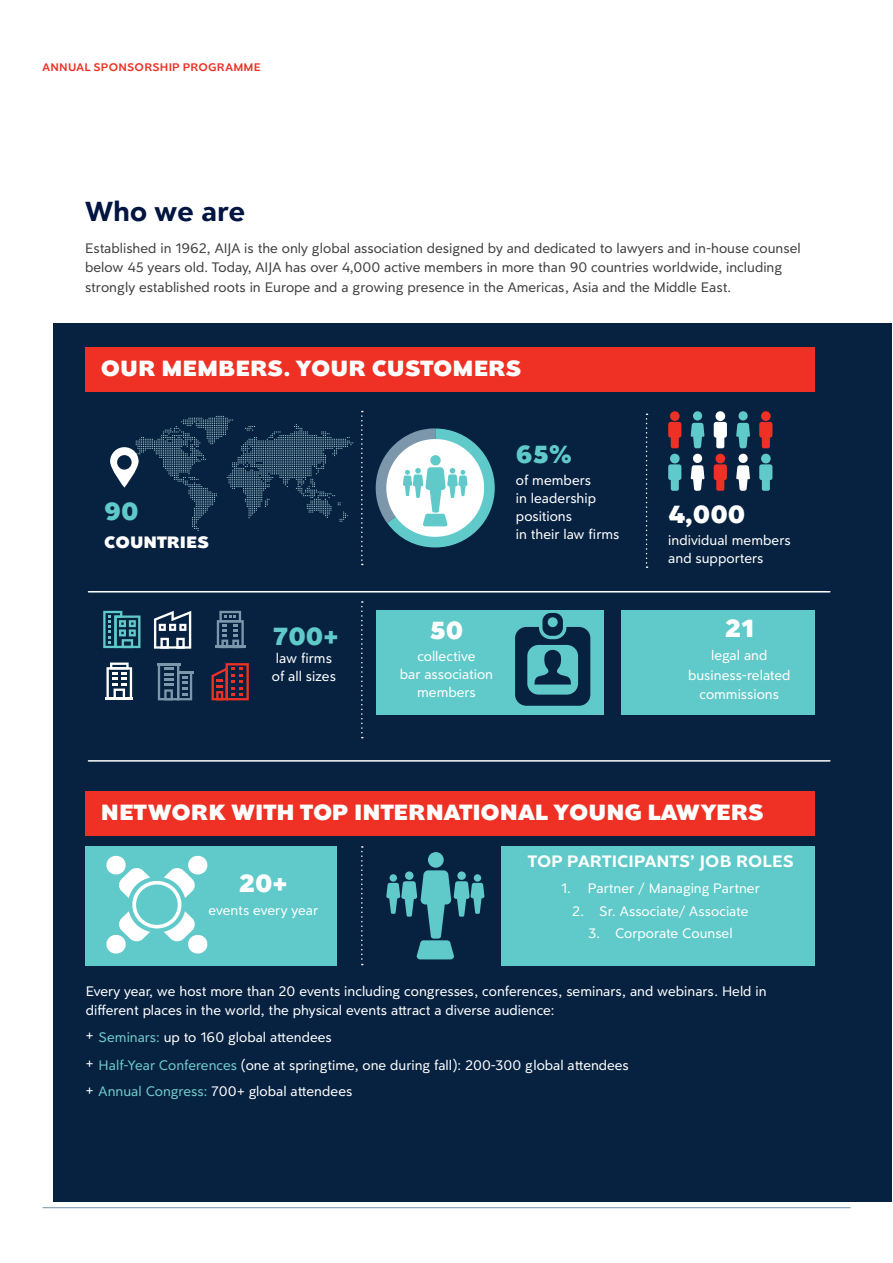
<style>
.page{position:relative;width:893px;height:1263px;background:#fff}
.page>*{position:absolute;margin:0;border:0;box-sizing:border-box;transform-origin:0 0}
.t1{font:700 30px "Clarika Grotesque";color:#001541}
.t2{font:900 27px "Clarika Grotesque";color:#fff}
.t3{font:900 27px "Clarika Grotesque";color:#5fcac9}
.t4{font:900 24px "Clarika Grotesque";color:#fff}
.t5{font:700 18px "Clarika Grotesque";letter-spacing:.005em;color:#fff}
.t6{font:900 18px "Clarika Grotesque";color:#fff}
.t7{font:15px/18px "Clarika Grotesque";color:#fff}
.t8{font:15px/19.5px "Clarika Grotesque";color:#414042}
.t9{font:600 12px "Clarika Grotesque";letter-spacing:.02em;color:#ee3124}
.s1{color:#70cacb}
</style>
<div class="page">
<hr style="left:43px;top:1207px;width:807px;height:1px;background:#7094aa">
<div style="left:53px;top:323px;width:839px;height:878px;background:#072241"></div>
<hr style="left:88px;top:591px;width:742px;height:1px;background:#fff">
<div style="left:85px;top:347px;width:730px;height:45px;background:#ee3124"></div>
<div style="left:693px;top:411px;width:9px;height:9px;background:#5fcac9;border-radius:50%"></div>
<svg style="left:691px;top:423px;width:13px;height:25px"></svg>
<div style="left:693px;top:454px;width:9px;height:9px;background:#fff;border-radius:50%"></div>
<svg style="left:691px;top:465px;width:13px;height:26px"></svg>
<div style="left:738px;top:411px;width:10px;height:9px;background:#5fcac9;border-radius:50%"></div>
<svg style="left:736px;top:423px;width:14px;height:25px"></svg>
<div style="left:738px;top:454px;width:10px;height:9px;background:#fff;border-radius:50%"></div>
<svg style="left:736px;top:465px;width:14px;height:26px"></svg>
<svg style="left:668px;top:422px;width:13px;height:26px"></svg>
<div style="left:670px;top:411px;width:10px;height:10px;background:#ee3124;border-radius:50%"></div>
<svg style="left:668px;top:464px;width:13px;height:27px"></svg>
<div style="left:670px;top:454px;width:10px;height:9px;background:#5fcac9;border-radius:50%"></div>
<svg style="left:714px;top:422px;width:13px;height:26px"></svg>
<div style="left:715px;top:411px;width:10px;height:10px;background:#fff;border-radius:50%"></div>
<svg style="left:714px;top:464px;width:13px;height:27px"></svg>
<div style="left:715px;top:454px;width:10px;height:9px;background:#ee3124;border-radius:50%"></div>
<svg style="left:759px;top:422px;width:13px;height:26px"></svg>
<div style="left:761px;top:411px;width:10px;height:10px;background:#ee3124;border-radius:50%"></div>
<svg style="left:759px;top:464px;width:13px;height:27px"></svg>
<div style="left:761px;top:454px;width:10px;height:9px;background:#5fcac9;border-radius:50%"></div>
<svg style="left:361px;top:601px;width:2px;height:137px"></svg>
<svg style="left:110px;top:416px;width:243px;height:115px"></svg>
<svg style="left:361px;top:411px;width:134px;height:154px"></svg>
<hr style="left:215px;top:646px;width:31px;height:2px;background:#7c97ac">
<svg style="left:217px;top:611px;width:27px;height:35px"></svg>
<svg style="left:154px;top:611px;width:37px;height:38px"></svg>
<svg style="left:103px;top:611px;width:37px;height:37px"></svg>
<svg style="left:212px;top:663px;width:37px;height:37px"></svg>
<hr style="left:178px;top:671px;width:16px;height:3px;background:#7c97ac">
<hr style="left:157px;top:663px;width:23px;height:2px;background:#7c97ac">
<svg style="left:158px;top:663px;width:34px;height:37px"></svg>
<hr style="left:105px;top:697px;width:28px;height:3px;background:#fff">
<svg style="left:106px;top:662px;width:26px;height:35px"></svg>
<div style="left:376px;top:610px;width:227px;height:105px;background:#5fcac9"></div>
<hr style="left:88px;top:760px;width:742px;height:2px;background:#fff">
<div style="left:85px;top:791px;width:730px;height:45px;background:#ee3124"></div>
<svg style="left:515px;top:613px;width:75px;height:93px"></svg>
<div style="left:621px;top:610px;width:194px;height:105px;background:#5fcac9"></div>
<div style="left:86px;top:846px;width:251px;height:119px;background:#5fcac9"></div>
<svg style="left:106px;top:855px;width:102px;height:99px"></svg>
<div style="left:428px;top:852px;width:16px;height:16px;background:#5fcac9;border-radius:50%"></div>
<svg style="left:386px;top:870px;width:98px;height:89px"></svg>
<div style="left:501px;top:846px;width:314px;height:119px;background:#5fcac9"></div>
<svg style="left:646px;top:414px;width:1px;height:154px"></svg>
<svg style="left:361px;top:846px;width:2px;height:119px"></svg>
<p class="t9" style="left:43px;top:59px;width:220px">ANNUAL SPONSORSHIP PROGRAMME</p>
<h1 class="t1" style="left:85px;top:191px;width:161px">Who we are</h1>
<p class="t8" style="left:85px;top:238px;width:717px">Established in 1962, AIJA is the only global association designed by and dedicated to lawyers and in-house counsel below 45 years old. Today, AIJA has over 4,000 active members in more than 90 countries worldwide, including strongly established roots in Europe and a growing presence in the Americas, Asia and the Middle East.</p>
<h3 class="t4" style="left:101px;top:351px;width:422px">OUR MEMBERS. YOUR CUSTOMERS</h3>
<h2 class="t3" style="left:104px;top:492px;width:36px">90</h2>
<p class="t6" style="left:104px;top:530px;width:106px">COUNTRIES</p>
<h2 class="t3" style="left:273px;top:617px;width:67px">700+</h2>
<p class="t7" style="left:272px;top:648px;width:65px">law firms of all sizes</p>
<h2 class="t3" style="left:516px;top:435px;width:58px">65%</h2>
<p class="t7" style="left:516px;top:471px;width:105px">of members<br>in leadership positions<br>in their law firms</p>
<h2 class="t2" style="left:430px;top:611px;width:35px">50</h2>
<p class="t7" style="left:400px;top:647px;width:95px;text-align:center">collective<br>bar association members</p>
<h2 class="t2" style="left:668px;top:495px;width:79px">4,000</h2>
<p class="t7" style="left:668px;top:531px;width:124px">individual members and supporters</p>
<h2 class="t2" style="left:725px;top:609px;width:31px">21</h2>
<p class="t7" style="left:688px;top:645px;width:104px;line-height:19.5px;text-align:center">legal and business-related commissions</p>
<h3 class="t4" style="left:101px;top:795px;width:664px">NETWORK WITH TOP INTERNATIONAL YOUNG LAWYERS</h3>
<h2 class="t2" style="left:239px;top:865px;width:50px">20+</h2>
<p class="t7" style="left:208px;top:900px;width:111px">events every year</p>
<p class="t5" style="left:528px;top:849px;width:268px">TOP PARTICIPANTS’ JOB ROLES</p>
<p class="t7" style="left:561px;top:879px;width:200px">1. Partner / Managing Partner</p>
<p class="t7" style="left:572px;top:901px;width:178px">2. Sr. Associate/ Associate</p>
<p class="t7" style="left:588px;top:923px;width:146px">3. Corporate Counsel</p>
<p class="t7" style="left:86px;top:981px;width:682px;line-height:19.5px">Every year, we host more than 20 events including congresses, conferences, seminars, and webinars. Held in different places in the world, the physical events attract a diverse audience:</p>
<p class="t7" style="left:86px;top:1022px;width:545px;line-height:28px">+ <span class="s1">Seminars:</span> up to 160 global attendees<br>+ <span class="s1">Half-Year Conferences</span> (one at springtime, one during fall): 200-300 global attendees</p>
<p class="t7" style="left:86px;top:1082px;width:268px">+ <span class="s1">Annual Congress:</span> 700+ global attendees</p>
</div>
